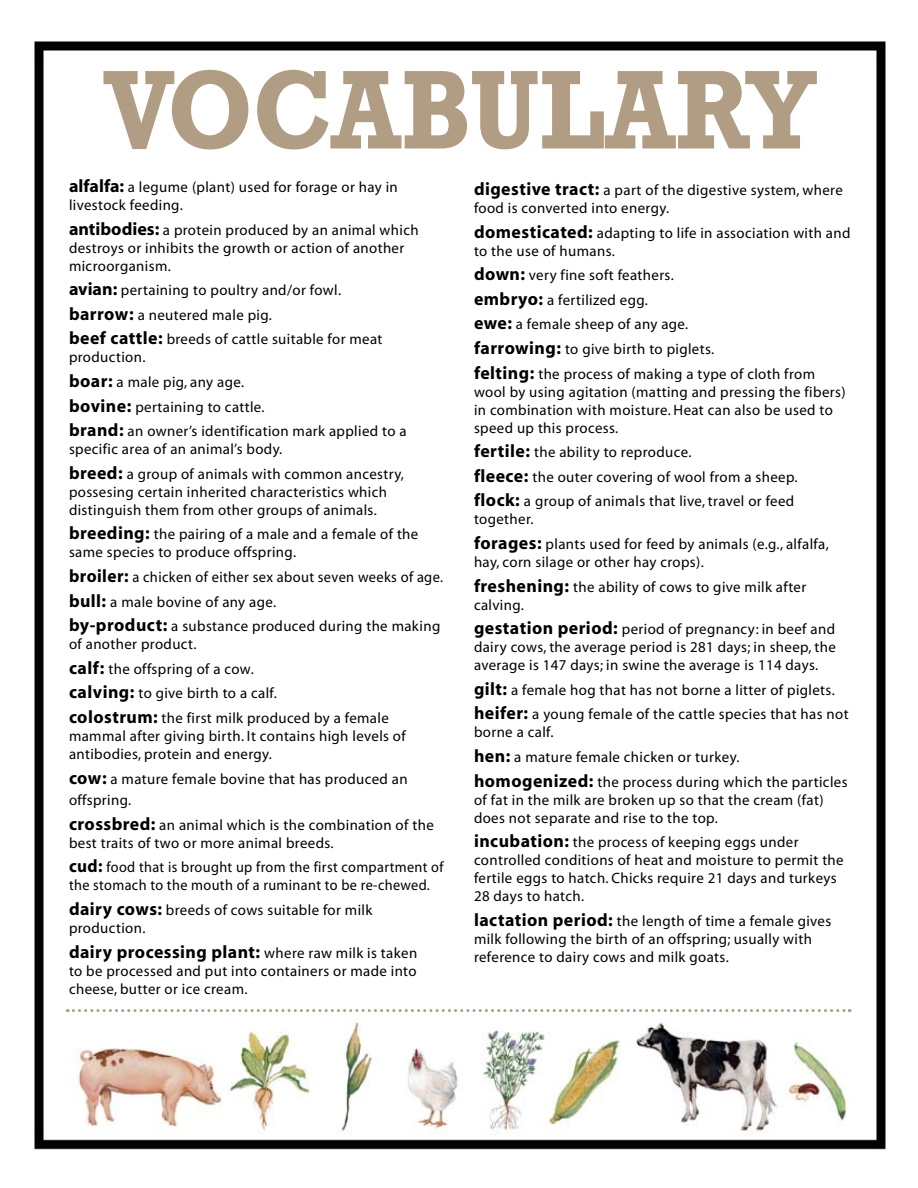
<style>
.page{position:relative;width:918px;height:1188px;background:#fff}
.page>*{position:absolute;margin:0;border:0;box-sizing:border-box;transform-origin:0 0}
.t1{font:700 114px "Rockwell";color:#b09d84;scale:.89 1}
.t2{font:700 18px "Myriad";letter-spacing:.025em;color:#000}
.t3{font:15px/24.6px "Myriad";letter-spacing:.025em;color:#000}
.t4{font:15px/24.6px "Myriad";letter-spacing:.025em;color:#000;scale:.96 1}
.t5{font:15px/18px "Myriad";letter-spacing:.025em;color:#000;scale:.95 1}
.s1{font-weight:700;font-size:18px}
.s2{font-weight:400;font-size:15px}
</style>
<div class="page">
<img style="left:34px;top:41px;width:852px;height:1109px">
<img style="left:69px;top:1016px;width:783px;height:121px">
<svg style="left:67px;top:1009px;width:783px;height:3px"></svg>
<h1 class="t1" style="left:104px;top:43px;width:803px">VOCABULARY</h1>
<p class="t3" style="left:474px;top:182px;width:370px;line-height:18px"><span class="s1">digestive tract:</span> a part of the digestive system, where food is converted into energy.</p>
<p class="t3" style="left:474px;top:224px;width:378px;line-height:18px"><span class="s1">domesticated:</span> adapting to life in association with and to the use of humans.</p>
<p class="t3" style="left:474px;top:264px;width:343px"><span class="s1">down:</span> very fine soft feathers.<br><span class="s1">embryo:</span> a fertilized egg.<br><span class="s1">ewe:</span> a female sheep of any age.<br><span class="s1">farrowing:</span> to give birth to piglets.<br><span class="s1">felting:</span> the process of making a type of cloth from</p>
<p class="t3" style="left:474px;top:383px;width:373px;line-height:18px">wool by using agitation (matting and pressing the fibers) in combination with moisture. Heat can also be used to speed up this process.</p>
<p class="t3" style="left:474px;top:441px;width:325px"><span class="s1">fertile:</span> the ability to reproduce.<br><span class="s1">fleece:</span> the outer covering of wool from a sheep. <span class="s1">flock:</span> a group of animals that live, travel or feed</p>
<p class="t3" style="left:474px;top:508px;width:356px">together.<br><span class="s1">forages:</span> plants used for feed by animals (e.g., alfalfa,</p>
<p class="t3" style="left:474px;top:550px;width:334px">hay, corn silage or other hay crops).<br><span class="s1">freshening:</span> the ability of cows to give milk after</p>
<p class="t3" style="left:474px;top:593px;width:363px">calving.<br><span class="s1">gestation period:</span> period of pregnancy: in beef and</p>
<p class="t3" style="left:474px;top:639px;width:363px;line-height:18px">dairy cows, the average period is 281 days; in sheep, the average is 147 days; in swine the average is 114 days.</p>
<p class="t3" style="left:474px;top:678px;width:376px"><span class="s1">gilt:</span> a female hog that has not borne a litter of piglets. <span class="s1">heifer:</span> a young female of the cattle species that has not</p>
<p class="t3" style="left:474px;top:721px;width:375px">borne a calf.<br><span class="s1">hen:</span> a mature female chicken or turkey. <span class="s1">homogenized:</span> the process during which the particles</p>
<p class="t3" style="left:474px;top:791px;width:351px;line-height:18px">of fat in the milk are broken up so that the cream (fat) does not separate and rise to the top.</p>
<p class="t3" style="left:474px;top:834px;width:371px;line-height:18px"><span class="s1">incubation:</span> the process of keeping eggs under controlled conditions of heat and moisture to permit the fertile eggs to hatch. Chicks require 21 days and turkeys 28 days to hatch.</p>
<p class="t3" style="left:474px;top:912px;width:359px;line-height:18px"><span class="s1">lactation period:</span> the length of time a female gives milk following the birth of an offspring; usually with reference to dairy cows and milk goats.</p>
<p class="t3" style="left:69px;top:179px;width:330px;line-height:18px"><span class="s1">alfalfa:</span> a legume (plant) used for forage or hay in livestock feeding.</p>
<p class="t3" style="left:69px;top:221px;width:351px;line-height:18px"><span class="s1">antibodies:</span> a protein produced by an animal which destroys or inhibits the growth or action of another microorganism.</p>
<p class="t3" style="left:69px;top:279px;width:315px"><span class="s1">avian:</span> pertaining to poultry and/or fowl. <span class="s1">barrow:</span> a neutered male pig.<br><span class="s1">beef cattle:</span> breeds of cattle suitable for meat</p>
<p class="t3" style="left:69px;top:346px;width:339px">production.<br><span class="s1">boar:</span> a male pig, any age.<br><span class="s1">bovine:</span> pertaining to cattle.<br><span class="s1">brand:</span> an owner’s identification mark applied to a</p>
<p class="t3" style="left:69px;top:438px;width:336px">specific area of an animal’s body.<br><span class="s1">breed:</span> a group of animals with common ancestry,</p>
<p class="t3" style="left:69px;top:483px;width:320px;line-height:18px">possesing certain inherited characteristics which distinguish them from other groups of animals.</p>
<p class="t3" style="left:69px;top:526px;width:351px;line-height:18px"><span class="s1">breeding:</span> the pairing of a male and a female of the same species to produce offspring.</p>
<p class="t4" style="left:69px;top:565px;width:391px"><span class="s1">broiler:</span> a chicken of either sex about seven weeks of age. <span class="s1">bull:</span> a male bovine of any age.<br><span class="s1">by-product:</span> a substance produced during the making</p>
<p class="t3" style="left:69px;top:633px;width:321px">of another product.<br><span class="s1">calf:</span> the offspring of a cow.<br><span class="s1">calving:</span> to give birth to a calf.<br><span class="s1">colostrum:</span> the first milk produced by a female</p>
<p class="t3" style="left:69px;top:728px;width:338px;line-height:18px">mammal after giving birth. It contains high levels of antibodies, protein and energy.</p>
<p class="t3" style="left:69px;top:768px;width:340px;line-height:21.6px"><span class="s1">cow:</span> a mature female bovine that has produced an offspring.</p>
<p class="t3" style="left:69px;top:816px;width:366px;line-height:18px"><span class="s1">crossbred:</span> an animal which is the combination of the best traits of two or more animal breeds.</p>
<p class="t5" style="left:69px;top:859px;width:396px"><span class="s1">cud:</span> food that is brought up from the first compartment of the stomach to the mouth of a ruminant to be re-chewed.</p>
<p class="t3" style="left:69px;top:902px;width:305px;line-height:18px"><span class="s1">dairy cows:</span> breeds of cows suitable for milk production.</p>
<p class="t2" style="left:69px;top:942px;width:350px">dairy processing plant: <span class="s2">where raw milk is taken</span></p>
<p class="t3" style="left:69px;top:962px;width:349px;line-height:18px">to be processed and put into containers or made into cheese, butter or ice cream.</p>
</div>
